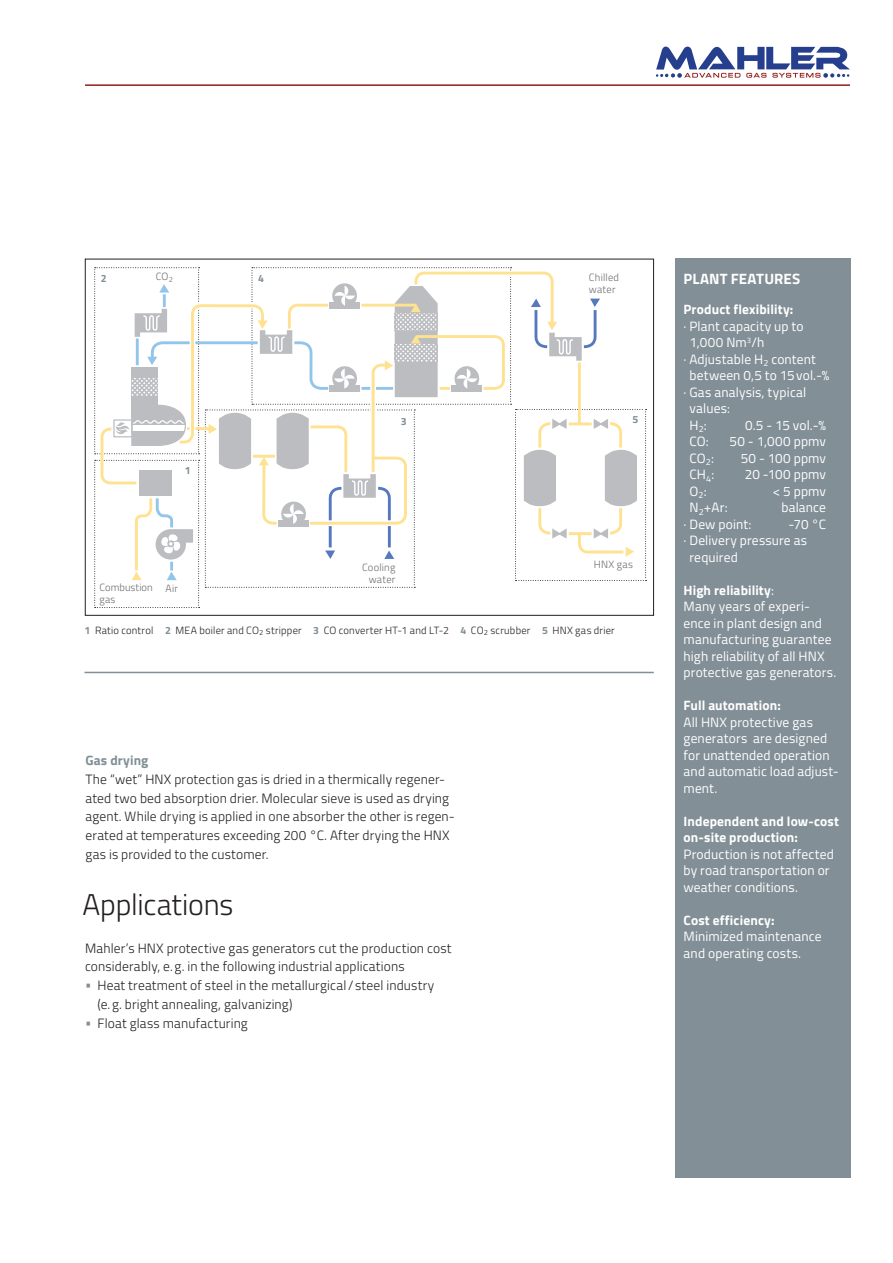
<style>
.page{position:relative;width:893px;height:1263px;background:#fff}
.page>*{position:absolute;margin:0;border:0;box-sizing:border-box;transform-origin:0 0}
.t1{font:300 30px "Titillium Web";letter-spacing:-.005em;color:#231f20}
.t2{font:700 15px "Titillium Web";letter-spacing:.005em;color:#fff}
.t3{font:13.5px/16.5px "Titillium Web";letter-spacing:.01em;color:#fff}
.t4{font:300 13.5px/18.8px "Titillium Web";letter-spacing:.01em;color:#231f20}
.t5{font:700 13.5px/16.5px "Titillium Web";letter-spacing:.01em;color:#fff}
.t6{font:700 13.5px "Titillium Web";letter-spacing:.01em;color:#828f96}
.t7{font:300 10.5px "Titillium Web";letter-spacing:.02em;color:#231f20}
.t8{font:300 10.5px/12px "Titillium Web";letter-spacing:.02em;color:#6c6d70;text-align:right}
.t9{font:300 10.5px/12px "Titillium Web";color:#6c6d70}
.t10{font:700 10.5px "Titillium Web";color:#828f96}
.s1{font-weight:700;color:#828f96}
.s2{color:#828f96}
.s3{font-weight:700}
</style>
<div class="page">
<hr style="left:85px;top:84px;width:765px;height:2px;background:#921d1c">
<svg style="left:656px;top:46px;width:194px;height:32px"></svg>
<svg style="left:94px;top:267px;width:553px;height:341px"></svg>
<div style="left:675px;top:259px;width:175px;height:919px;background:#828f96"></div>
<hr style="left:85px;top:672px;width:569px;height:1px;background:#828f96">
<p class="t10" style="left:101px;top:270px;width:7px">2</p>
<p class="t8" style="left:156px;top:270px;width:19px">CO<sub>2</sub></p>
<p class="t10" style="left:258px;top:270px;width:7px">4</p>
<p class="t10" style="left:185px;top:462px;width:7px">1</p>
<p class="t9" style="left:100px;top:581px;width:55px">Combustion gas</p>
<p class="t8" style="left:165px;top:582px;width:14px">Air</p>
<p class="t10" style="left:401px;top:413px;width:7px">3</p>
<p class="t8" style="left:589px;top:270px;width:32px;text-align:left">Chilled water</p>
<p class="t10" style="left:632px;top:411px;width:7px">5</p>
<p class="t8" style="left:362px;top:560px;width:35px">Cooling water</p>
<p class="t8" style="left:594px;top:557px;width:41px">HNX gas</p>
<p class="t7" style="left:85px;top:622px;width:532px"><span class="s1">1</span> Ratio control <span class="s1">2</span> MEA boiler and CO<sub>2</sub> stripper <span class="s1">3</span> CO converter HT-1 and LT-2 <span class="s1">4</span> CO<sub>2</sub> scrubber <span class="s1">5</span> HNX gas drier</p>
<p class="t6" style="left:86px;top:750px;width:64px">Gas drying</p>
<p class="t4" style="left:86px;top:769px;width:371px">The “wet” HNX protection gas is dried in a thermically regener&shy;ated two bed absorption drier. Molecular sieve is used as drying agent. While drying is applied in one absorber the other is regen&shy;erated at temperatures exceeding 200 °C. After drying the HNX gas is provided to the customer.</p>
<h1 class="t1" style="left:82px;top:883px;width:153px">Applications</h1>
<p class="t4" style="left:85px;top:938px;width:368px">Mahler’s HNX protective gas generators cut the production cost considerably, e.g. in the following industrial applications</p>
<p class="t4" style="left:97px;top:975px;width:338px;text-indent:-12px"><span class="s2">•</span> Heat treatment of steel in the metallurgical/ steel industry (e.g. bright annealing, galvanizing)</p>
<p class="t4" style="left:85px;top:1013px;width:164px"><span class="s2">•</span> Float glass manufacturing</p>
<p class="t2" style="left:684px;top:268px;width:118px">PLANT FEATURES</p>
<p class="t5" style="left:684px;top:301px;width:111px">Product flexibility:</p>
<p class="t3" style="left:684px;top:317px;width:122px">· Plant capacity up to</p>
<p class="t3" style="left:689px;top:334px;width:76px">1,000 Nm<sup>3</sup>/h</p>
<p class="t3" style="left:683px;top:350px;width:134px">· Adjustable H<sub>2</sub> content</p>
<p class="t3" style="left:689px;top:367px;width:141px">between 0,5 to 15vol.-%</p>
<p class="t3" style="left:683px;top:383px;width:124px">· Gas analysis, typical</p>
<p class="t3" style="left:689px;top:400px;width:42px">values:</p>
<p class="t3" style="left:689px;top:416px;width:19px">H<sub>2</sub>:</p>
<p class="t3" style="left:745px;top:416px;width:83px">0.5 - 15 vol.-%</p>
<p class="t3" style="left:689px;top:433px;width:21px">CO:</p>
<p class="t3" style="left:730px;top:433px;width:98px">50 - 1,000 ppmv</p>
<p class="t3" style="left:689px;top:449px;width:26px">CO<sub>2</sub>:</p>
<p class="t3" style="left:741px;top:449px;width:87px">50 - 100 ppmv</p>
<p class="t3" style="left:689px;top:466px;width:27px">CH<sub>4</sub>:</p>
<p class="t3" style="left:745px;top:466px;width:83px">20 -100 ppmv</p>
<p class="t3" style="left:689px;top:482px;width:19px">O<sub>2</sub>:</p>
<p class="t3" style="left:773px;top:482px;width:55px">&lt; 5 ppmv</p>
<p class="t3" style="left:689px;top:499px;width:40px">N<sub>2</sub>+Ar:</p>
<p class="t3" style="left:781px;top:499px;width:46px">balance</p>
<p class="t3" style="left:684px;top:515px;width:69px">· Dew point:</p>
<p class="t3" style="left:789px;top:515px;width:39px">-70 °C</p>
<p class="t3" style="left:684px;top:532px;width:125px">· Delivery pressure as</p>
<p class="t3" style="left:689px;top:548px;width:50px">required</p>
<p class="t3" style="left:684px;top:581px;width:154px"><span class="s3">High reliability</span>:<br>Many years of experi&shy;ence in plant design and manufacturing guarantee high reliability of all HNX protective gas generators.</p>
<p class="t5" style="left:684px;top:697px;width:99px">Full automation:</p>
<p class="t3" style="left:684px;top:713px;width:156px">All HNX protective gas generators are designed for unattended operation and automatic load adjust&shy;ment.</p>
<p class="t5" style="left:684px;top:812px;width:157px">Independent and low-cost on-site production:</p>
<p class="t3" style="left:684px;top:845px;width:152px">Production is not affected by road transportation or weather conditions.</p>
<p class="t5" style="left:684px;top:911px;width:93px">Cost efficiency:</p>
<p class="t3" style="left:684px;top:928px;width:139px">Minimized maintenance and operating costs.</p>
</div>
